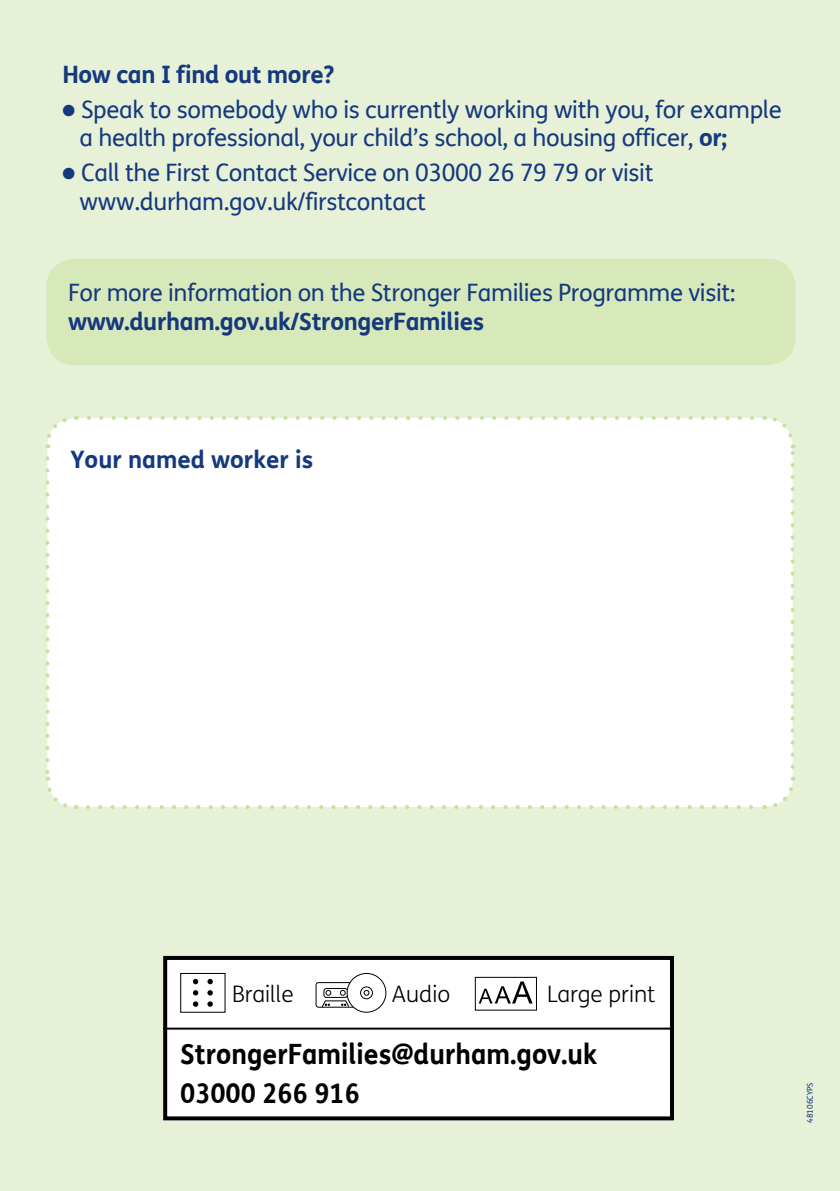
<style>
.page{position:relative;width:840px;height:1191px;background:#fff}
.page>*{position:absolute;margin:0;border:0;box-sizing:border-box;transform-origin:0 0}
.t1{font:700 28px "FS Me";color:#000;scale:.95 1}
.t2{font:700 27px "FS Me";color:#000;scale:.95 1}
.t3{font:24px/28.8px "FS Me";letter-spacing:-.015em;color:#15397f}
.t4{font:700 24px "FS Me";letter-spacing:-.015em;color:#15397f}
.t5{font:300 22.8px "FS Me";color:#000}
.t6{font:8px "FS Me";color:#15397f}
.s1{font-weight:700}
</style>
<div class="page">
<div style="left:0;top:0;width:839px;height:1191px;background:#e7f1d7"></div>
<div style="left:47px;top:418px;width:745px;height:389px;background:#fff;border-radius:28px"></div>
<svg style="left:88px;top:805px;width:665px;height:4px"></svg>
<svg style="left:45px;top:418px;width:23px;height:30px"></svg>
<svg style="left:45px;top:458px;width:32px;height:351px"></svg>
<svg style="left:763px;top:776px;width:33px;height:33px"></svg>
<svg style="left:763px;top:416px;width:32px;height:351px"></svg>
<svg style="left:76px;top:416px;width:675px;height:4px"></svg>
<div style="left:46px;top:259px;width:749px;height:106px;background:#d7e9bb;border-radius:28px"></div>
<div style="left:165px;top:958px;width:506px;height:160px;background:#fff"></div>
<div style="left:163px;top:956px;width:510px;height:164px;border:4px solid #000"></div>
<div style="left:180px;top:973px;width:45px;height:39px;border:1px solid #000"></div>
<svg style="left:193px;top:979px;width:5px;height:5px"></svg>
<svg style="left:207px;top:979px;width:6px;height:5px"></svg>
<svg style="left:193px;top:990px;width:5px;height:5px"></svg>
<svg style="left:207px;top:990px;width:6px;height:5px"></svg>
<svg style="left:193px;top:1001px;width:5px;height:5px"></svg>
<svg style="left:207px;top:1001px;width:6px;height:5px"></svg>
<div style="left:474px;top:976px;width:62px;height:34px;border:1px solid #000"></div>
<svg style="left:479px;top:981px;width:53px;height:22px"></svg>
<svg style="left:315px;top:982px;width:39px;height:26px"></svg>
<div style="left:347px;top:973px;width:38px;height:39px;background:#fff;border-radius:50%"></div>
<div style="left:346px;top:973px;width:40px;height:39px;border:2px solid #000;border-radius:50%"></div>
<div style="left:360px;top:986px;width:13px;height:13px;border:2px solid #000;border-radius:50%"></div>
<svg style="left:363px;top:990px;width:6px;height:5px"></svg>
<hr style="left:163px;top:1027px;width:510px;height:2px;background:#000">
<p class="t4" style="left:62px;top:60px;width:273px">How can I find out more?</p>
<p class="t3" style="left:79px;top:95px;width:703px;text-indent:-17px">● Speak to somebody who is currently working with you, for example a health professional, your child’s school, a housing officer, <span class="s1">or;</span></p>
<p class="t3" style="left:79px;top:159px;width:575px;text-indent:-17px">● Call the First Contact Service on 03000 26 79 79 or visit www.durham.gov.uk/firstcontact</p>
<p class="t3" style="left:68px;top:278px;width:668px">For more information on the Stronger Families Programme visit:</p>
<p class="t4" style="left:68px;top:306px;width:417px">www.durham.gov.uk/StrongerFamilies</p>
<p class="t4" style="left:70px;top:444px;width:244px">Your named worker is</p>
<p class="t5" style="left:232px;top:980px;width:63px">Braille</p>
<p class="t5" style="left:391px;top:980px;width:60px">Audio</p>
<p class="t5" style="left:546px;top:981px;width:110px">Large print</p>
<p class="t1" style="left:180px;top:1036px;width:440px">StrongerFamilies@durham.gov.uk</p>
<p class="t2" style="left:180px;top:1076px;width:190px">03000 266 916</p>
<p class="t6" style="left:805px;top:1122px;width:42px;rotate:-90deg">48106CYPS</p>
</div>
